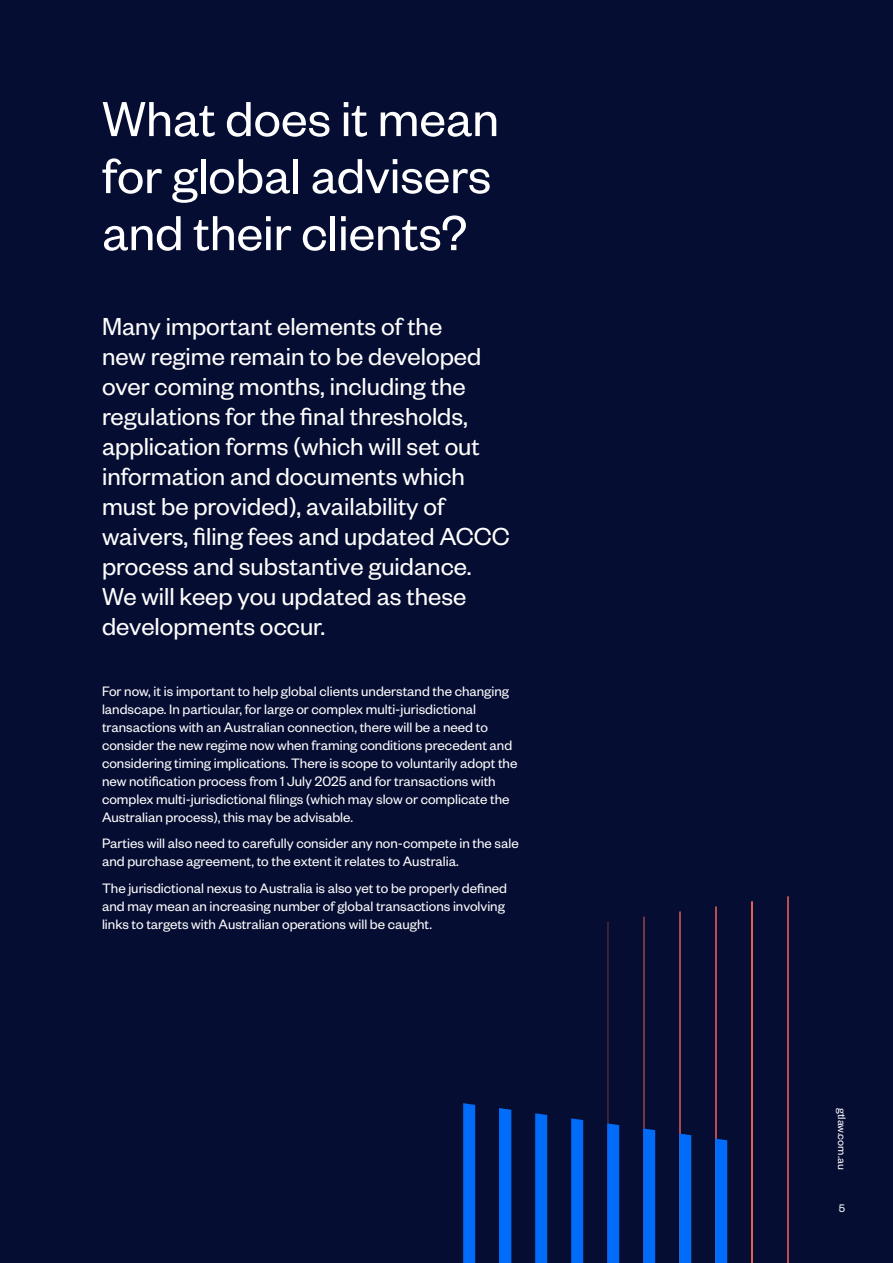
<style>
.page{position:relative;width:893px;height:1263px;background:#060d32}
.page>*{position:absolute;margin:0;border:0;box-sizing:border-box;transform-origin:0 0}
.t1{font:54px/57px "Founders Grotesk";color:#fff}
.t2{font:27px/30px "Founders Grotesk";color:#fff}
.t3{font:15px/18px "Founders Grotesk";color:#fff}
.t4{font:12px "Founders Grotesk";color:#fff}
</style>
<div class="page">
<hr style="left:787px;top:896px;width:2px;height:367px;background:#f56358">
<hr style="left:715px;top:906px;width:2px;height:357px;background:#f56358">
<hr style="left:679px;top:911px;width:2px;height:352px;background:#f56358">
<hr style="left:643px;top:916px;width:2px;height:347px;background:#f56358">
<hr style="left:607px;top:921px;width:2px;height:342px;background:#f56358">
<hr style="left:571px;top:926px;width:2px;height:337px;background:#f56358">
<hr style="left:751px;top:901px;width:2px;height:362px;background:#f56358">
<svg style="left:463px;top:1103px;width:12px;height:160px;background:#0069f4"></svg>
<svg style="left:535px;top:1113px;width:12px;height:150px;background:#0069f4"></svg>
<svg style="left:571px;top:1118px;width:12px;height:145px;background:#0069f4"></svg>
<svg style="left:607px;top:1123px;width:12px;height:140px;background:#0169f3"></svg>
<svg style="left:643px;top:1128px;width:12px;height:135px;background:#026af3"></svg>
<svg style="left:679px;top:1133px;width:12px;height:130px;background:#036af3"></svg>
<svg style="left:715px;top:1138px;width:12px;height:125px"></svg>
<div style="left:499px;top:1108px;width:12px;height:155px;background:#006cf9"></div>
<h1 class="t1" style="left:102px;top:88px;width:398px">What does it mean for global advisers and their clients?</h1>
<p class="t2" style="left:102px;top:310px;width:409px">Many important elements of the<br>new regime remain to be developed over coming months, including the regulations for the final thresholds, application forms (which will set out information and documents which must be provided), availability of waivers, filing fees and updated ACCC process and substantive guidance.<br>We will keep you updated as these developments occur.</p>
<p class="t3" style="left:102px;top:681px;width:417px">For now, it is important to help global clients understand the changing landscape. In particular, for large or complex multi-jurisdictional transactions with an Australian connection, there will be a need to consider the new regime now when framing conditions precedent and considering timing implications. There is scope to voluntarily adopt the new notification process from 1 July 2025 and for transactions with complex multi-jurisdictional filings (which may slow or complicate the Australian process), this may be advisable.</p>
<p class="t3" style="left:102px;top:834px;width:418px">Parties will also need to carefully consider any non-compete in the sale and purchase agreement, to the extent it relates to Australia.</p>
<p class="t3" style="left:102px;top:878px;width:406px">The jurisdictional nexus to Australia is also yet to be properly defined and may mean an increasing number of global transactions involving links to targets with Australian operations will be caught.</p>
<p class="t4" style="left:849px;top:1108px;width:63px;rotate:90deg">gtlaw.com.au</p>
<p class="t4" style="left:839px;top:1201px;width:8px">5</p>
</div>
